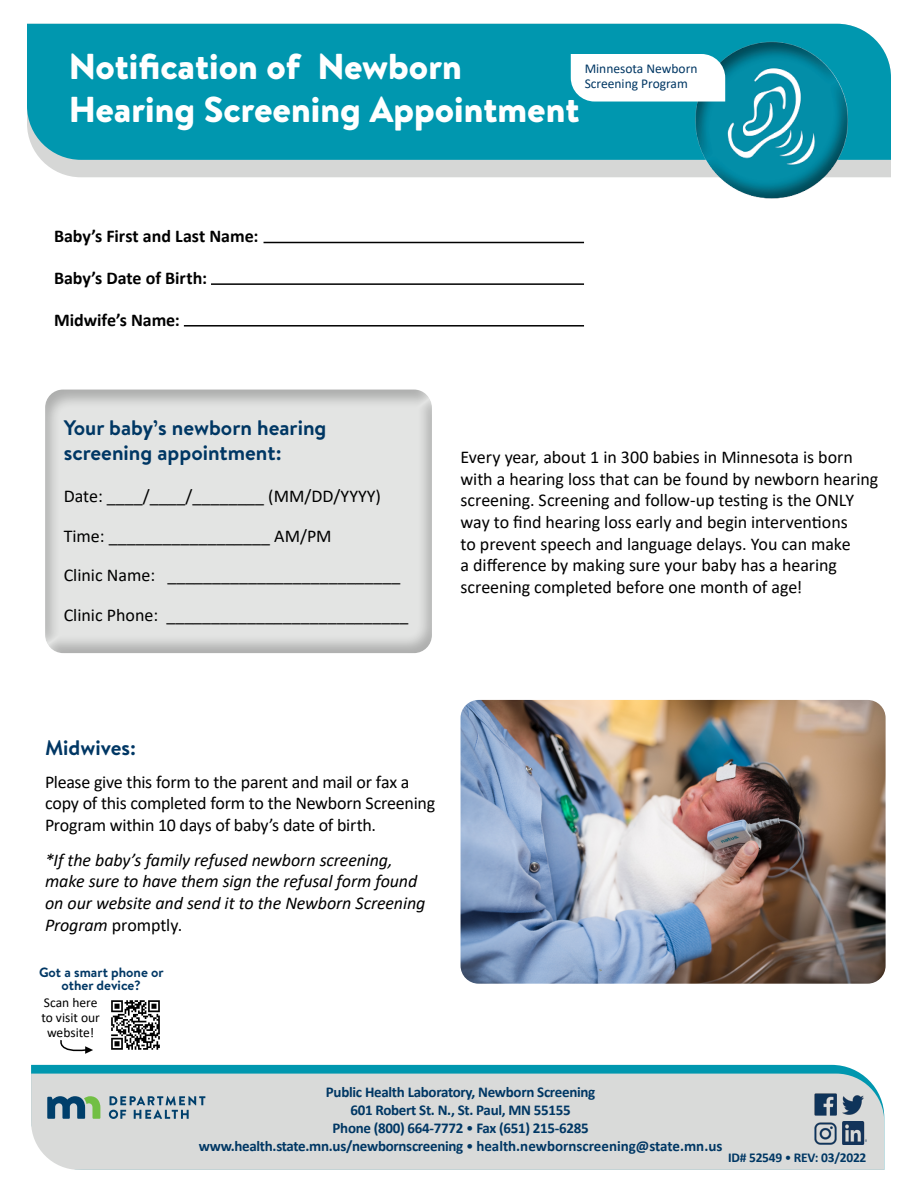
<style>
.page{position:relative;width:918px;height:1188px;background:#fff}
.page>*{position:absolute;margin:0;border:0;box-sizing:border-box;transform-origin:0 0}
.t1{font:900 36px/43.2px "Brandon Text";color:#fff}
.t2{font:700 21px/25.2px "Brandon Text";color:#003764}
.t3{font:18px/21.6px "Calibri";letter-spacing:-.01em;color:#000}
.t4{font:italic 18px/21.6px "Calibri";letter-spacing:-.01em;color:#000}
.t5{font:700 18px "Calibri";color:#000}
.Contact{font:700 15px "Calibri";letter-spacing:-.02em;color:#003764}
.t6{font:13.5px/15px "Calibri";color:#003764}
.t7{font:700 13.5px/13.5px "Brandon Text";color:#003764;text-align:center}
.t8{font:13.5px/15px "Calibri";color:#000;text-align:center}
.Contact-2{font:700 13.5px "Calibri";letter-spacing:-.02em;color:#003764}
.s1{font-style:normal}
.s2{font-weight:400}
</style>
<div class="page">
<div style="left:32px;top:379px;width:414px;height:277px;background:#000;opacity:.24"></div>
<div style="left:42px;top:160px;width:849px;height:17px;background:#d6d7d6"></div>
<div style="left:27px;top:24px;width:864px;height:136px;background:#0097af"></div>
<div style="left:680px;top:29px;width:181px;height:171px;background:#000;opacity:.31"></div>
<svg style="left:31px;top:1065px;width:830px;height:9px;background:#0c9bb1"></svg>
<div style="left:31px;top:1074px;width:853px;height:96px;background:#d9dad9"></div>
<hr style="left:264px;top:242px;width:320px;height:1px;background:#000">
<hr style="left:211px;top:283px;width:373px;height:2px;background:#000">
<hr style="left:184px;top:325px;width:400px;height:2px;background:#000">
<svg style="left:60px;top:1040px;width:33px;height:14px"></svg>
<svg style="left:47px;top:1096px;width:53px;height:23px"></svg>
<svg style="left:109px;top:1096px;width:96px;height:23px;background:#96aab7"></svg>
<img style="left:111px;top:1000px;width:49px;height:50px">
<svg style="left:571px;top:54px;width:154px;height:48px"></svg>
<img style="left:461px;top:700px;width:425px;height:284px">
<img style="left:814px;top:1093px;width:23px;height:22px">
<img style="left:842px;top:1093px;width:21px;height:22px">
<img style="left:815px;top:1122px;width:21px;height:23px">
<img style="left:842px;top:1122px;width:24px;height:23px">
<h1 class="t1" style="left:69px;top:44px;width:512px">Notification of Newborn<br>Hearing Screening Appointment</h1>
<p class="t6" style="left:585px;top:61px;width:114px">Minnesota Newborn<br>Screening Program</p>
<p class="t5" style="left:54px;top:223px;width:206px">Baby’s First and Last Name:</p>
<p class="t5" style="left:54px;top:265px;width:155px">Baby’s Date of Birth:</p>
<p class="t5" style="left:54px;top:307px;width:127px">Midwife’s Name:</p>
<p class="t2" style="left:64px;top:415px;width:264px">Your baby’s newborn hearing screening appointment:</p>
<p class="t3" style="left:64px;top:476px;width:319px;line-height:39.6px">Date: ____/____/________ (MM/DD/YYYY)<br>Time: __________________ AM/PM</p>
<p class="t3" style="left:64px;top:555px;width:346px;line-height:39.6px">Clinic Name: __________________________<br>Clinic Phone: ___________________________</p>
<p class="t3" style="left:461px;top:446px;width:419px">Every year, about 1 in 300 babies in Minnesota is born with a hearing loss that can be found by newborn hearing screening. Screening and follow-up testing is the ONLY way to find hearing loss early and begin interventions<br>to prevent speech and language delays. You can make<br>a difference by making sure your baby has a hearing screening completed before one month of age!</p>
<p class="t2" style="left:45px;top:735px;width:93px">Midwives:</p>
<p class="t3" style="left:45px;top:770px;width:392px">Please give this form to the parent and mail or fax a copy of this completed form to the Newborn Screening<br>Program within 10 days of baby’s date of birth.</p>
<p class="t4" style="left:45px;top:848px;width:382px">*If the baby’s family refused newborn screening, make sure to have them sign the refusal form found on our website and send it to the Newborn Screening Program <span class="s1">promptly.</span></p>
<p class="t7" style="left:39px;top:965px;width:126px">Got a smart phone or other device?</p>
<p class="t8" style="left:41px;top:995px;width:60px">Scan here to visit our website!</p>
<h2 class="Contact" style="left:326px;top:1082px;width:271px">Public Health Laboratory, Newborn Screening</h2>
<h2 class="Contact" style="left:351px;top:1100px;width:222px">601 Robert St. N., St. Paul, MN 55155</h2>
<h2 class="Contact" style="left:333px;top:1118px;width:258px">Phone (800) 664-7772 <span class="s2">•</span> Fax (651) 215-6285</h2>
<h2 class="Contact" style="left:199px;top:1136px;width:525px">www.health.state.mn.us/newbornscreening <span class="s2">•</span> health.newbornscreening@state.mn.us</h2>
<h2 class="Contact-2" style="left:728px;top:1148px;width:140px">ID# 52549 <span class="s2">•</span> REV: 03/2022</h2>
</div>
